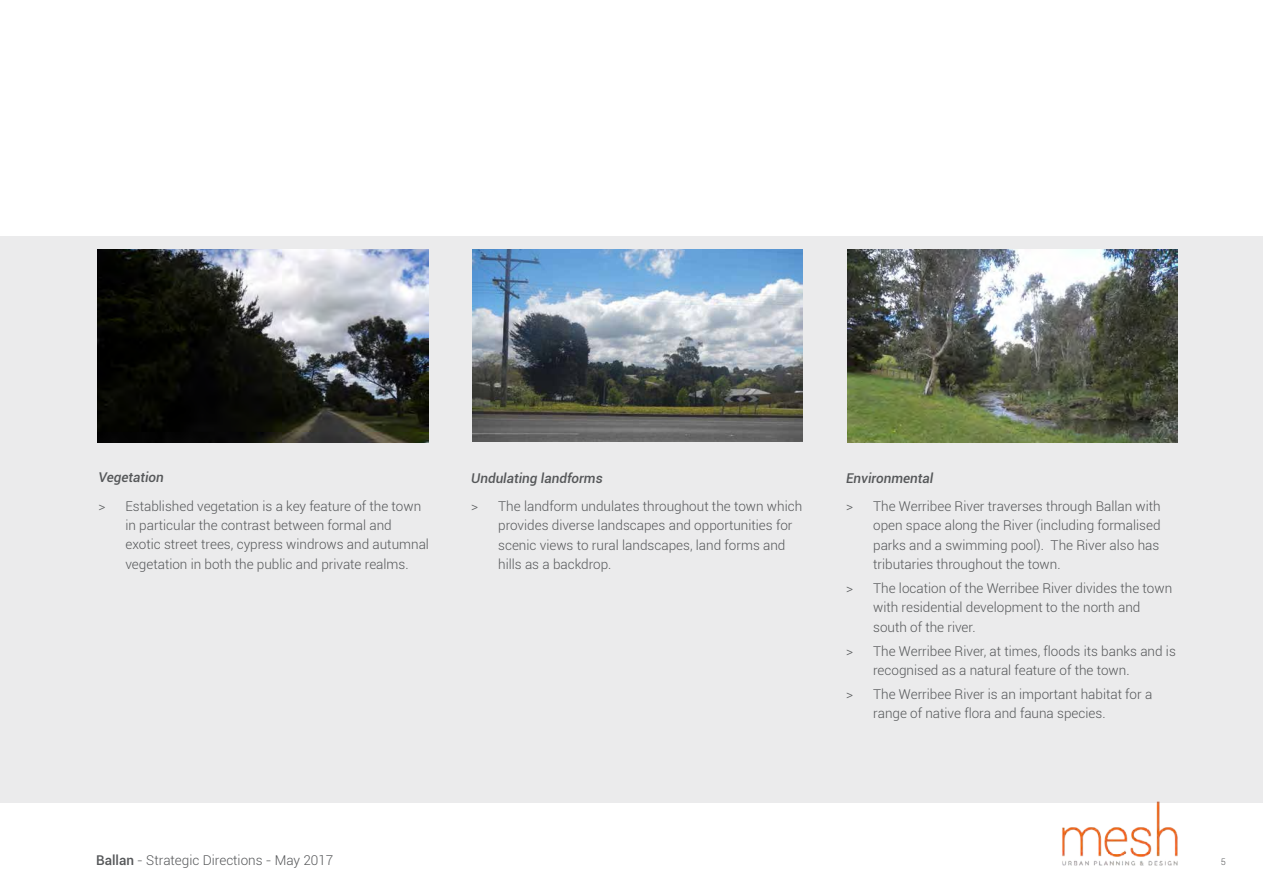
<style>
.page{position:relative;width:1263px;height:893px;background:#fff}
.page>*{position:absolute;margin:0;border:0;box-sizing:border-box;transform-origin:0 0}
.t1{font:300 13.5px/19.5px "Roboto";color:#555759}
.t2{font:italic 500 13.5px "Roboto";color:#555759}
.t3{font:300 9px "Roboto";color:#555759}
.s1{font-weight:500}
</style>
<div class="page">
<div style="left:0;top:236px;width:1263px;height:567px;background:#ebebec"></div>
<img style="left:472px;top:249px;width:331px;height:192px">
<img style="left:98px;top:249px;width:330px;height:194px">
<img style="left:847px;top:249px;width:331px;height:194px">
<img style="left:1062px;top:801px;width:116px;height:65px">
<p class="t2" style="left:98px;top:468px;width:67px">Vegetation</p>
<p class="t1" style="left:125px;top:495px;width:305px;text-indent:-27px">&gt; Established vegetation is a key feature of the town in particular the contrast between formal and exotic street trees, cypress windrows and autumnal vegetation in both the public and private realms.</p>
<p class="t2" style="left:471px;top:468px;width:133px">Undulating landforms</p>
<p class="t1" style="left:498px;top:496px;width:306px;text-indent:-27px">&gt; The landform undulates throughout the town which provides diverse landscapes and opportunities for scenic views to rural landscapes, land forms and hills as a backdrop.</p>
<p class="t2" style="left:846px;top:468px;width:89px">Environmental</p>
<p class="t1" style="left:873px;top:496px;width:289px;text-align:justify;text-indent:-27px">&gt; The Werribee River traverses through Ballan with open space along the River (including formalised parks and a swimming pool). The River also has tributaries throughout the town.</p>
<p class="t1" style="left:873px;top:578px;width:301px;text-indent:-27px">&gt; The location of the Werribee River divides the town with residential development to the north and south of the river.</p>
<p class="t1" style="left:873px;top:640px;width:304px;text-indent:-27px">&gt; The Werribee River, at times, floods its banks and is recognised as a natural feature of the town.</p>
<p class="t1" style="left:873px;top:684px;width:281px;text-indent:-27px">&gt; The Werribee River is an important habitat for a range of native flora and fauna species.</p>
<p class="t1" style="left:96px;top:850px;width:239px"><span class="s1">Ballan</span> - Strategic Directions - May 2017</p>
<p class="t3" style="left:1221px;top:855px;width:6px">5</p>
</div>
